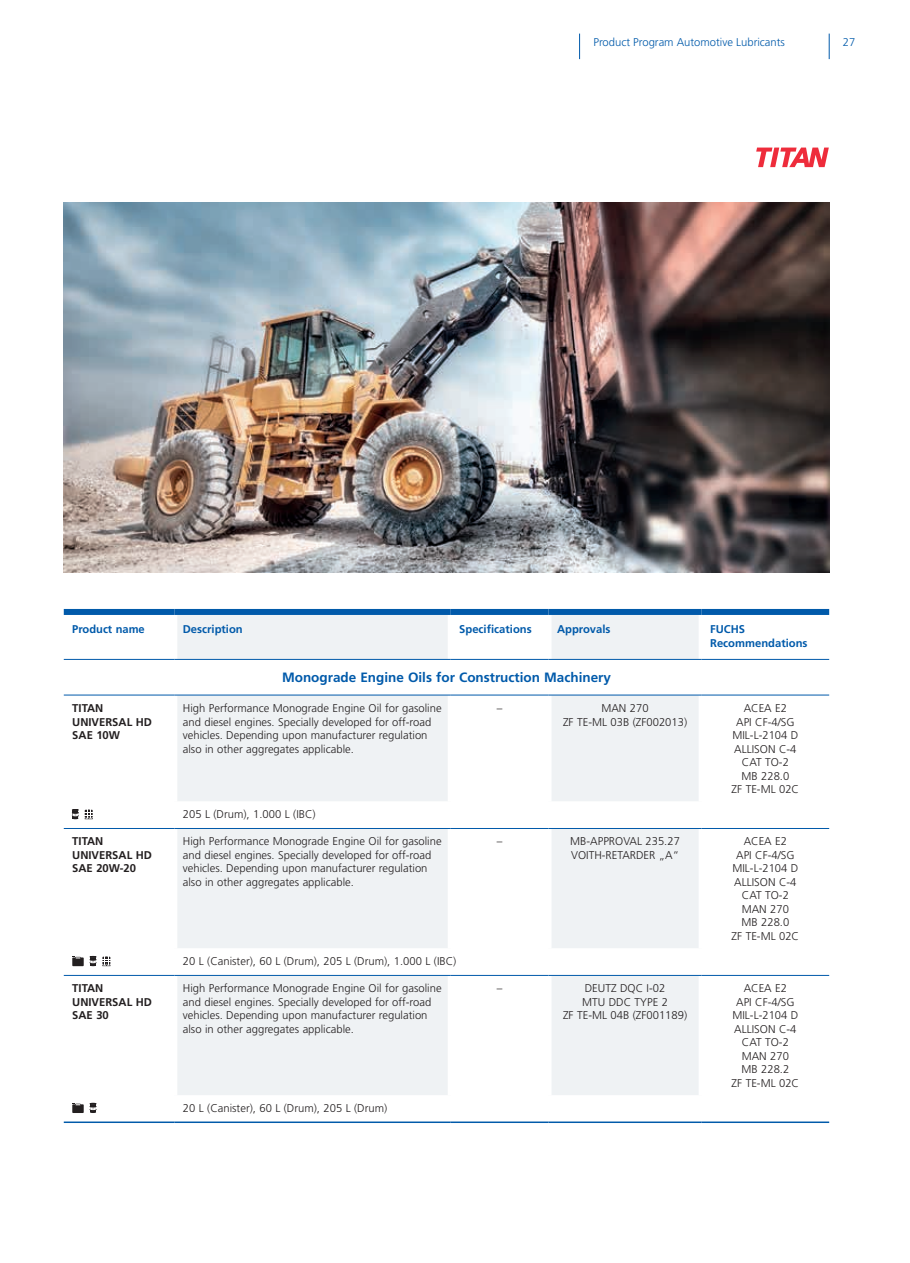
<style>
.page{position:relative;width:910px;height:1263px;background:#fff}
.page>*{position:absolute;margin:0;border:0;box-sizing:border-box;transform-origin:0 0}
.t1{font:700 13.5px "Frutiger LT Std";color:#015aaa}
.t2{font:300 11.25px/13.5px "Frutiger LT Std";color:#231f20;text-align:center}
.t3{font:700 11.25px/13.5px "Frutiger LT Std";color:#231f20}
.t4{font:700 11.25px/13.5px "Frutiger LT Std";color:#015aaa}
.t5{font:300 11.25px "Frutiger LT Std";color:#015aaa}
</style>
<div class="page">
<img style="left:64px;top:203px;width:765px;height:369px">
<svg style="left:174px;top:615px;width:528px;height:186px;fill:#eff2f4"></svg>
<svg style="left:177px;top:829px;width:652px;height:266px;fill:#eff2f4"></svg>
<div style="left:171px;top:615px;width:6px;height:44px;background:#fff"></div>
<div style="left:448px;top:615px;width:6px;height:44px;background:#fff"></div>
<div style="left:546px;top:615px;width:6px;height:44px;background:#fff"></div>
<div style="left:699px;top:615px;width:6px;height:44px;background:#fff"></div>
<div style="left:171px;top:695px;width:6px;height:106px;background:#fff"></div>
<div style="left:448px;top:695px;width:6px;height:106px;background:#fff"></div>
<div style="left:546px;top:695px;width:6px;height:106px;background:#fff"></div>
<div style="left:699px;top:695px;width:6px;height:106px;background:#fff"></div>
<hr style="left:64px;top:695px;width:110px;height:1px;background:#015aaa">
<hr style="left:174px;top:695px;width:277px;height:1px;background:#015aaa">
<hr style="left:451px;top:695px;width:98px;height:1px;background:#015aaa">
<hr style="left:549px;top:695px;width:153px;height:1px;background:#015aaa">
<hr style="left:702px;top:695px;width:127px;height:1px;background:#015aaa">
<hr style="left:64px;top:659px;width:110px;height:1px;background:#015aaa">
<hr style="left:174px;top:659px;width:277px;height:1px;background:#015aaa">
<hr style="left:451px;top:659px;width:98px;height:1px;background:#015aaa">
<hr style="left:549px;top:659px;width:153px;height:1px;background:#015aaa">
<hr style="left:702px;top:659px;width:127px;height:1px;background:#015aaa">
<div style="left:64px;top:609px;width:110px;height:6px;background:#015aaa"></div>
<div style="left:174px;top:609px;width:277px;height:6px;background:#015aaa"></div>
<div style="left:451px;top:609px;width:98px;height:6px;background:#015aaa"></div>
<div style="left:549px;top:609px;width:153px;height:6px;background:#015aaa"></div>
<div style="left:702px;top:609px;width:127px;height:6px;background:#015aaa"></div>
<div style="left:448px;top:829px;width:6px;height:119px;background:#fff"></div>
<div style="left:546px;top:829px;width:6px;height:119px;background:#fff"></div>
<div style="left:699px;top:829px;width:6px;height:119px;background:#fff"></div>
<div style="left:448px;top:976px;width:6px;height:119px;background:#fff"></div>
<div style="left:546px;top:976px;width:6px;height:119px;background:#fff"></div>
<div style="left:699px;top:976px;width:6px;height:119px;background:#fff"></div>
<hr style="left:174px;top:828px;width:277px;height:1px;background:#015aaa">
<hr style="left:451px;top:828px;width:98px;height:1px;background:#015aaa">
<hr style="left:549px;top:828px;width:153px;height:1px;background:#015aaa">
<hr style="left:702px;top:828px;width:127px;height:1px;background:#015aaa">
<hr style="left:174px;top:975px;width:277px;height:1px;background:#015aaa">
<hr style="left:451px;top:975px;width:98px;height:1px;background:#015aaa">
<hr style="left:549px;top:975px;width:153px;height:1px;background:#015aaa">
<hr style="left:702px;top:975px;width:127px;height:1px;background:#015aaa">
<hr style="left:64px;top:1121px;width:110px;height:2px;background:#015aaa">
<hr style="left:174px;top:1121px;width:277px;height:2px;background:#015aaa">
<hr style="left:451px;top:1121px;width:98px;height:2px;background:#015aaa">
<hr style="left:549px;top:1121px;width:153px;height:2px;background:#015aaa">
<hr style="left:702px;top:1121px;width:127px;height:2px;background:#015aaa">
<svg style="left:64px;top:809px;width:110px;height:313px"></svg>
<svg style="left:829px;top:34px;width:1px;height:25px"></svg>
<svg style="left:579px;top:34px;width:1px;height:25px"></svg>
<svg style="left:756px;top:148px;width:73px;height:19px"></svg>
<p class="t5" style="left:593px;top:36px;width:193px">Product Program Automotive Lubricants</p>
<p class="t5" style="left:843px;top:36px;width:14px">27</p>
<p class="t4" style="left:72px;top:622px;width:74px">Product name</p>
<p class="t4" style="left:183px;top:622px;width:61px">Description</p>
<p class="t4" style="left:459px;top:622px;width:74px">Specifications</p>
<p class="t4" style="left:557px;top:622px;width:55px">Approvals</p>
<p class="t4" style="left:710px;top:622px;width:99px">FUCHS<br>Recommendations</p>
<p class="t1" style="left:282px;top:670px;width:330px">Monograde Engine Oils for Construction Machinery</p>
<p class="t3" style="left:72px;top:701px;width:81px">TITAN<br>UNIVERSAL HD<br>SAE 10W</p>
<p class="t2" style="left:183px;top:701px;width:260px;text-align:left">High Performance Monograde Engine Oil for gasoline and diesel engines. Specially developed for off-road vehicles. Depending upon manufacturer regulation also in other aggregates applicable.</p>
<p class="t2" style="left:497px;top:701px;width:7px">–</p>
<p class="t2" style="left:563px;top:701px;width:126px">MAN 270<br>ZF TE-ML 03B (ZF002013)</p>
<p class="t2" style="left:732px;top:701px;width:69px">ACEA E2<br>API CF-4/SG<br>MIL-L-2104 D<br>ALLISON C-4<br>CAT TO-2<br>MB 228.0<br>ZF TE-ML 02C</p>
<p class="t2" style="left:183px;top:808px;width:134px">205 L (Drum), 1.000 L (IBC)</p>
<p class="t3" style="left:72px;top:835px;width:81px">TITAN<br>UNIVERSAL HD<br>SAE 20W-20</p>
<p class="t2" style="left:183px;top:835px;width:260px;text-align:left">High Performance Monograde Engine Oil for gasoline and diesel engines. Specially developed for off-road vehicles. Depending upon manufacturer regulation also in other aggregates applicable.</p>
<p class="t2" style="left:497px;top:835px;width:7px">–</p>
<p class="t2" style="left:570px;top:835px;width:111px;text-align:left">MB-APPROVAL 235.27<br>VOITH-RETARDER „A“</p>
<p class="t2" style="left:732px;top:835px;width:69px">ACEA E2<br>API CF-4/SG<br>MIL-L-2104 D<br>ALLISON C-4<br>CAT TO-2<br>MAN 270<br>MB 228.0<br>ZF TE-ML 02C</p>
<p class="t2" style="left:183px;top:955px;width:275px">20 L (Canister), 60 L (Drum), 205 L (Drum), 1.000 L (IBC)</p>
<p class="t3" style="left:72px;top:982px;width:81px">TITAN<br>UNIVERSAL HD<br>SAE 30</p>
<p class="t2" style="left:183px;top:982px;width:260px;text-align:left">High Performance Monograde Engine Oil for gasoline and diesel engines. Specially developed for off-road vehicles. Depending upon manufacturer regulation also in other aggregates applicable.</p>
<p class="t2" style="left:497px;top:982px;width:7px">–</p>
<p class="t2" style="left:563px;top:982px;width:126px">DEUTZ DQC I-02<br>MTU DDC TYPE 2<br>ZF TE-ML 04B (ZF001189)</p>
<p class="t2" style="left:732px;top:982px;width:69px">ACEA E2<br>API CF-4/SG<br>MIL-L-2104 D<br>ALLISON C-4<br>CAT TO-2<br>MAN 270<br>MB 228.2<br>ZF TE-ML 02C</p>
<p class="t2" style="left:183px;top:1102px;width:206px">20 L (Canister), 60 L (Drum), 205 L (Drum)</p>
</div>
